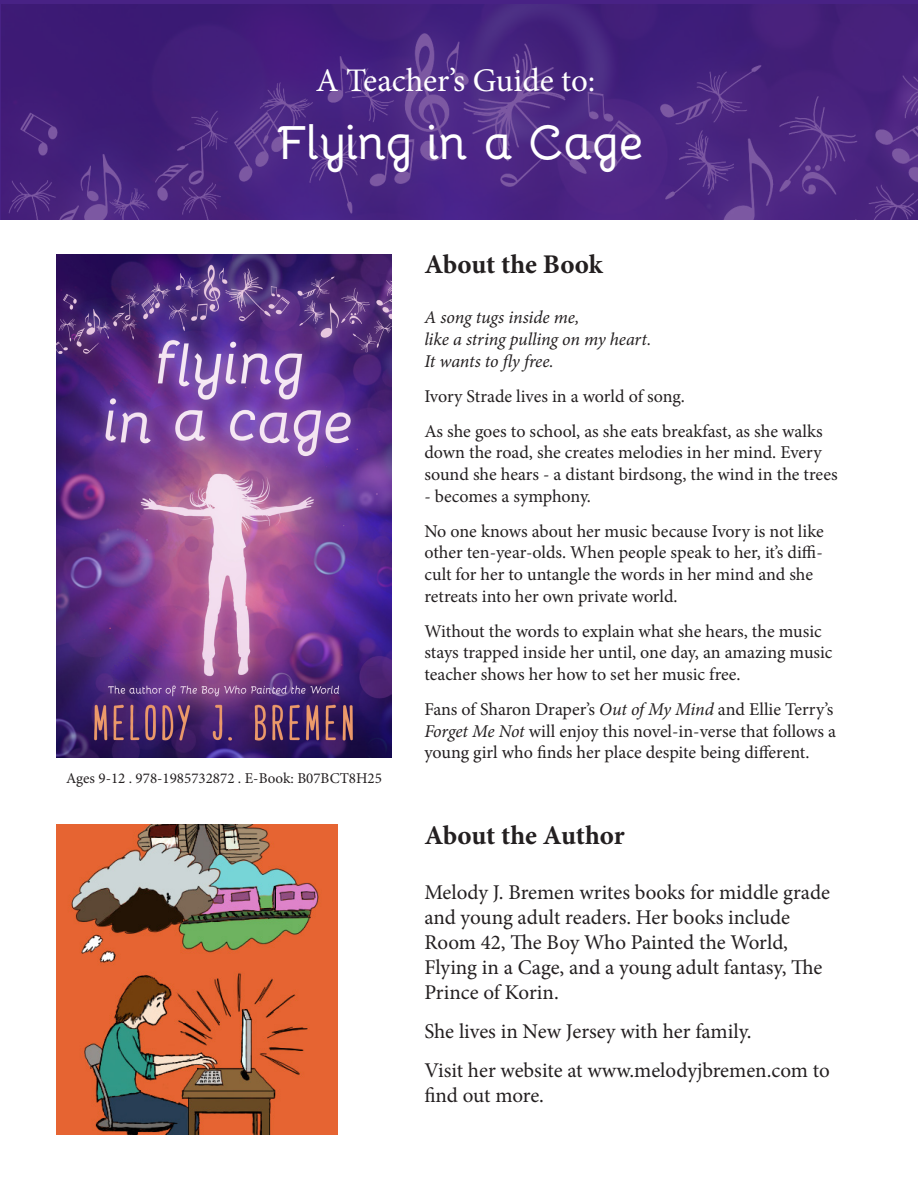
<style>
.page{position:relative;width:918px;height:1188px;background:#fff}
.page>*{position:absolute;margin:0;border:0;box-sizing:border-box;transform-origin:0 0}
.t1{font:700 48px "Bellota";letter-spacing:-.025em;color:#fff}
.t2{font:33px "Minion Pro";color:#fff}
.t3{font:700 27px "Minion Pro";color:#231f20}
.t4{font:21px/25.2px "Minion Pro";letter-spacing:-.005em;color:#231f20}
.t5{font:18px/21.6px "Minion Pro";letter-spacing:-.005em;color:#231f20}
.t6{font:italic 18px/21.6px "Minion Pro";letter-spacing:-.01em;color:#231f20}
.t7{font:15px "Minion Pro";color:#231f20}
.s1{font-style:italic}
</style>
<div class="page">
<img style="left:1px;top:4px;width:917px;height:215px">
<img style="left:56px;top:824px;width:281px;height:311px">
<img style="left:56px;top:255px;width:335px;height:503px">
<p class="t2" style="left:316px;top:59px;width:281px">A Teacher’s Guide to:</p>
<p class="t1" style="left:277px;top:105px;width:369px">Flying in a Cage</p>
<p class="t3" style="left:424px;top:246px;width:180px">About the Book</p>
<p class="t7" style="left:66px;top:768px;width:317px">Ages 9-12 . 978-1985732872 . E-Book: B07BCT8H25</p>
<p class="t6" style="left:424px;top:307px;width:228px">A song tugs inside me,<br>like a string pulling on my heart.<br>It wants to fly free.</p>
<p class="t5" style="left:424px;top:385px;width:262px">Ivory Strade lives in a world of song.</p>
<p class="t5" style="left:424px;top:420px;width:415px">As she goes to school, as she eats breakfast, as she walks down the road, she creates melodies in her mind. Every sound she hears - a distant birdsong, the wind in the trees</p>
<p class="t5" style="left:424px;top:485px;width:168px">- becomes a symphony.</p>
<p class="t5" style="left:424px;top:520px;width:401px">No one knows about her music because Ivory is not like other ten-year-olds. When people speak to her, it’s diffi&shy;cult for her to untangle the words in her mind and she retreats into her own private world.</p>
<p class="t5" style="left:424px;top:620px;width:410px">Without the words to explain what she hears, the music stays trapped inside her until, one day, an amazing music teacher shows her how to set her music free.</p>
<p class="t5" style="left:424px;top:698px;width:413px">Fans of Sharon Draper’s <span class="s1">Out of My Mind</span> and Ellie Terry’s<br><span class="s1">Forget Me Not</span> will enjoy this novel-in-verse that follows a young girl who finds her place despite being different.</p>
<p class="t3" style="left:424px;top:816px;width:202px">About the Author</p>
<p class="t4" style="left:424px;top:879px;width:407px">Melody J. Bremen writes books for middle grade and young adult readers. Her books include Room 42, The Boy Who Painted the World, Flying in a Cage, and a young adult fantasy, The Prince of Korin.</p>
<p class="t4" style="left:424px;top:1019px;width:329px">She lives in New Jersey with her family.</p>
<p class="t4" style="left:424px;top:1058px;width:407px">Visit her website at www.melodyjbremen.com to find out more.</p>
</div>
